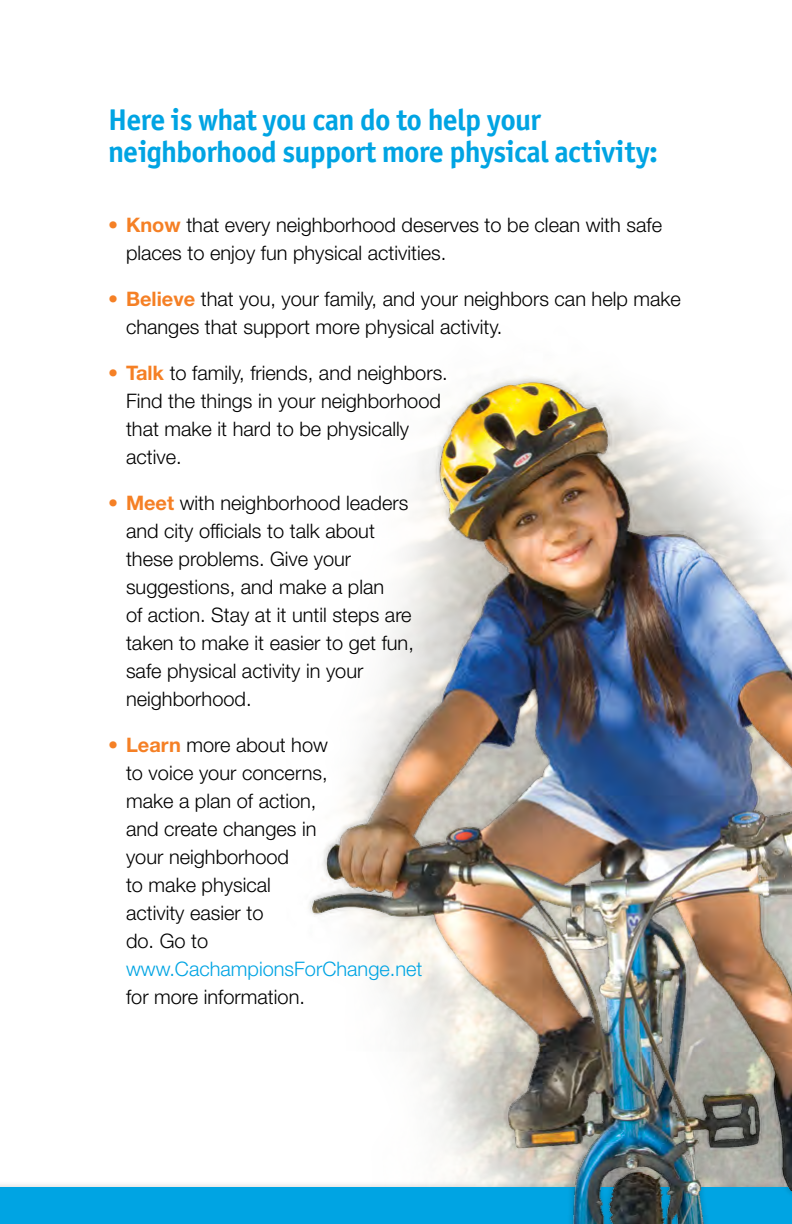
<style>
.page{position:relative;width:792px;height:1224px;background:#fff}
.page>*{position:absolute;margin:0;border:0;box-sizing:border-box;transform-origin:0 0}
.t1{font:30px/32px "Officina Sans Bold A";letter-spacing:-.025em;color:#00a4e3}
.t2{font:300 20px/28px "Helvetica Neue LT Std";color:#000}
.t3{font:300 20px "Helvetica Neue LT Std";color:#00a4e3}
.s1{font-weight:700;color:#f58025}
</style>
<div class="page">
<div style="left:0;top:1181px;width:792px;height:43px;background:#000;opacity:.25"></div>
<div style="left:0;top:1188px;width:792px;height:36px;background:#00a4e3"></div>
<div style="left:305px;top:374px;width:487px;height:850px;background:#000;opacity:.25"></div>
<h1 class="t1" style="left:108px;top:103px;width:552px">Here is what you can do to help your neighborhood support more physical activity:</h1>
<p class="t2" style="left:126px;top:211px;width:538px;text-indent:-18px"><span class="s1">• Know</span> that every neighborhood deserves to be clean with safe places to enjoy fun physical activities.</p>
<p class="t2" style="left:126px;top:285px;width:556px;text-indent:-18px"><span class="s1">• Believe</span> that you, your family, and your neighbors can help make changes that support more physical activity.</p>
<p class="t2" style="left:126px;top:359px;width:323px;text-indent:-18px"><span class="s1">• Talk</span> to family, friends, and neighbors.<br>Find the things in your neighborhood that make it hard to be physically active.</p>
<p class="t2" style="left:126px;top:489px;width:289px;text-indent:-18px"><span class="s1">• Meet</span> with neighborhood leaders and city officials to talk about these problems. Give your suggestions, and make a plan<br>of action. Stay at it until steps are taken to make it easier to get fun, safe physical activity in your neighborhood.</p>
<p class="t2" style="left:126px;top:731px;width:203px;text-indent:-18px"><span class="s1">• Learn</span> more about how to voice your concerns, make a plan of action, and create changes in your neighborhood<br>to make physical activity easier to<br>do. Go to</p>
<p class="t3" style="left:126px;top:957px;width:298px">www.CachampionsForChange.net</p>
<p class="t2" style="left:126px;top:983px;width:180px">for more information.</p>
</div>
